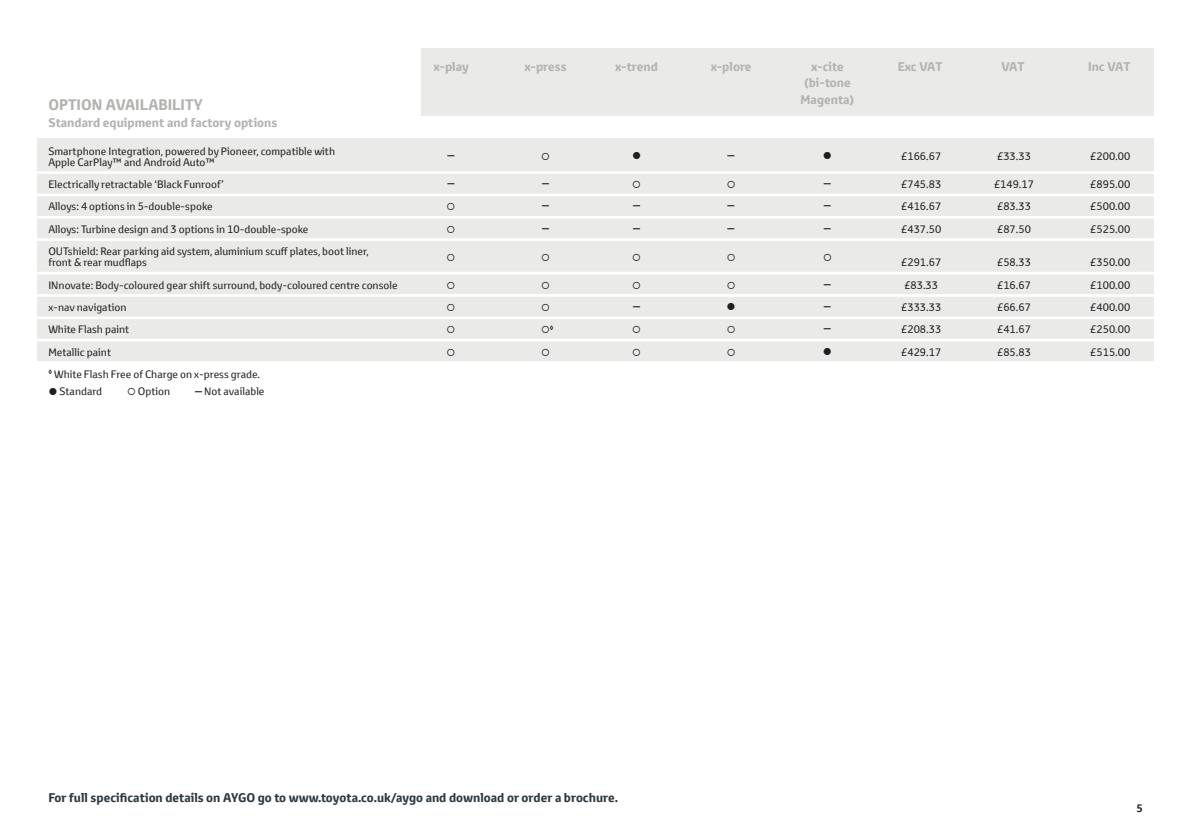
<style>
.page{position:relative;width:1191px;height:834px;background:#fff}
.page>*{position:absolute;margin:0;border:0;box-sizing:border-box;transform-origin:0 0}
.t1{font:700 14.88px "Toyota Text";color:#b1b4af}
.t2{font:14px "Toyota Text";color:#231f20}
.t3{font:700 12.25px/16.8px "Toyota Text";color:#b1b4af}
.t4{font:700 12.25px "Toyota Text";color:#2d3941}
.t5{font:12.25px "Wingdings";color:#231f20}
.t6{font:10.5px/22.4px "Toyota Text";color:#231f20}
.t7{font:700 10.5px "Toyota Text";color:#231f20}
.t8{font:700 6.12px "Toyota Text";color:#231f20}
.s1{font-size:14px}
</style>
<div class="page">
<div style="left:37px;top:138px;width:1116px;height:224px;background:#eaebe9"></div>
<div style="left:421px;top:48px;width:732px;height:67px;background:#eaebe9"></div>
<hr style="left:37px;top:171px;width:1118px;height:3px;background:#fff">
<hr style="left:37px;top:193px;width:1118px;height:3px;background:#fff">
<hr style="left:37px;top:216px;width:1118px;height:2px;background:#fff">
<hr style="left:37px;top:238px;width:1118px;height:3px;background:#fff">
<hr style="left:37px;top:272px;width:1118px;height:2px;background:#fff">
<hr style="left:37px;top:294px;width:1118px;height:3px;background:#fff">
<hr style="left:37px;top:316px;width:1118px;height:3px;background:#fff">
<hr style="left:37px;top:339px;width:1118px;height:2px;background:#fff">
<hr style="left:37px;top:361px;width:1118px;height:3px;background:#fff">
<p class="t3" style="left:433px;top:58px;width:37px">x-play</p>
<p class="t3" style="left:524px;top:58px;width:44px">x-press</p>
<p class="t3" style="left:615px;top:58px;width:44px">x-trend</p>
<p class="t3" style="left:710px;top:58px;width:42px">x-plore</p>
<p class="t3" style="left:811px;top:58px;width:34px">x-cite</p>
<p class="t3" style="left:898px;top:58px;width:46px">Exc VAT</p>
<p class="t3" style="left:1001px;top:58px;width:24px">VAT</p>
<p class="t3" style="left:1088px;top:58px;width:44px">Inc VAT</p>
<p class="t3" style="left:800px;top:75px;width:55px">(bi-tone<br>Magenta)</p>
<h1 class="t1" style="left:48px;top:95px;width:156px">OPTION AVAILABILITY</h1>
<p class="t3" style="left:48px;top:114px;width:230px">Standard equipment and factory options</p>
<p class="t6" style="left:48px;top:139px;width:288px">Smartphone Integration, powered by Pioneer, compatible with</p>
<h2 class="t2" style="left:447px;top:146px;width:8px">–</h2>
<p class="t5" style="left:632px;top:149px;width:11px">●</p>
<h2 class="t2" style="left:727px;top:146px;width:8px">–</h2>
<p class="t5" style="left:823px;top:149px;width:11px">●</p>
<p class="t6" style="left:901px;top:145px;width:42px">£166.67</p>
<p class="t6" style="left:997px;top:145px;width:35px">£33.33</p>
<p class="t6" style="left:1090px;top:145px;width:42px">£200.00</p>
<p class="t6" style="left:48px;top:150px;width:177px">Apple CarPlay™ and Android Auto™<br>Electrically retractable ‘Black Funroof’</p>
<h2 class="t2" style="left:447px;top:174px;width:8px">–</h2>
<h2 class="t2" style="left:542px;top:174px;width:8px">–</h2>
<h2 class="t2" style="left:824px;top:174px;width:8px">–</h2>
<p class="t6" style="left:901px;top:173px;width:42px">£745.83</p>
<p class="t6" style="left:994px;top:173px;width:42px">£149.17</p>
<p class="t6" style="left:1090px;top:173px;width:42px">£895.00</p>
<p class="t6" style="left:48px;top:195px;width:166px">Alloys: 4 options in 5-double-spoke</p>
<h2 class="t2" style="left:542px;top:196px;width:8px">–</h2>
<h2 class="t2" style="left:633px;top:196px;width:8px">–</h2>
<h2 class="t2" style="left:727px;top:196px;width:8px">–</h2>
<h2 class="t2" style="left:824px;top:196px;width:8px">–</h2>
<p class="t6" style="left:901px;top:195px;width:42px">£416.67</p>
<p class="t6" style="left:997px;top:195px;width:35px">£83.33</p>
<p class="t6" style="left:1090px;top:195px;width:42px">£500.00</p>
<p class="t6" style="left:48px;top:217px;width:262px">Alloys: Turbine design and 3 options in 10-double-spoke</p>
<h2 class="t2" style="left:542px;top:218px;width:8px">–</h2>
<h2 class="t2" style="left:633px;top:218px;width:8px">–</h2>
<h2 class="t2" style="left:727px;top:218px;width:8px">–</h2>
<h2 class="t2" style="left:824px;top:218px;width:8px">–</h2>
<p class="t6" style="left:901px;top:217px;width:42px">£437.50</p>
<p class="t6" style="left:997px;top:217px;width:35px">£87.50</p>
<p class="t6" style="left:1090px;top:217px;width:42px">£525.00</p>
<p class="t6" style="left:48px;top:245px;width:322px;line-height:11.2px">OUTshield: Rear parking aid system, aluminium scuff plates, boot liner, front &amp; rear mudflaps</p>
<p class="t6" style="left:901px;top:251px;width:42px">£291.67</p>
<p class="t6" style="left:997px;top:251px;width:35px">£58.33</p>
<p class="t6" style="left:1090px;top:251px;width:42px">£350.00</p>
<p class="t6" style="left:48px;top:273px;width:351px">INnovate: Body-coloured gear shift surround, body-coloured centre console</p>
<h2 class="t2" style="left:824px;top:274px;width:8px">–</h2>
<p class="t6" style="left:904px;top:273px;width:35px">£83.33</p>
<p class="t6" style="left:997px;top:273px;width:35px">£16.67</p>
<p class="t6" style="left:1090px;top:273px;width:42px">£100.00</p>
<p class="t6" style="left:48px;top:296px;width:80px">x-nav navigation</p>
<h2 class="t2" style="left:633px;top:296px;width:8px">–</h2>
<p class="t5" style="left:726px;top:300px;width:11px">●</p>
<h2 class="t2" style="left:824px;top:296px;width:8px">–</h2>
<p class="t6" style="left:901px;top:296px;width:42px">£333.33</p>
<p class="t6" style="left:997px;top:296px;width:35px">£66.67</p>
<p class="t6" style="left:1090px;top:296px;width:42px">£400.00</p>
<p class="t6" style="left:48px;top:318px;width:82px">White Flash paint</p>
<p class="t8" style="left:541px;top:323px;width:14px">○◊</p>
<h2 class="t2" style="left:824px;top:319px;width:8px">–</h2>
<p class="t6" style="left:901px;top:318px;width:42px">£208.33</p>
<p class="t6" style="left:997px;top:318px;width:35px">£41.67</p>
<p class="t6" style="left:1090px;top:318px;width:42px">£250.00</p>
<p class="t6" style="left:48px;top:340px;width:64px">Metallic paint</p>
<p class="t5" style="left:823px;top:344px;width:11px">●</p>
<p class="t6" style="left:901px;top:340px;width:42px">£429.17</p>
<p class="t6" style="left:997px;top:340px;width:35px">£85.83</p>
<p class="t6" style="left:1090px;top:340px;width:42px">£515.00</p>
<p class="t6" style="left:48px;top:362px;width:213px"><sup>◊</sup> White Flash Free of Charge on x-press grade.</p>
<p class="t6" style="left:48px;top:379px;width:55px">● Standard</p>
<p class="t6" style="left:127px;top:379px;width:45px">○ Option</p>
<p class="t6" style="left:195px;top:379px;width:71px"><span class="s1">–</span> Not available</p>
<p class="t4" style="left:48px;top:789px;width:571px">For full specification details on AYGO go to www.toyota.co.uk/aygo and download or order a brochure.</p>
<p class="t7" style="left:1136px;top:801px;width:8px">5</p>
</div>
